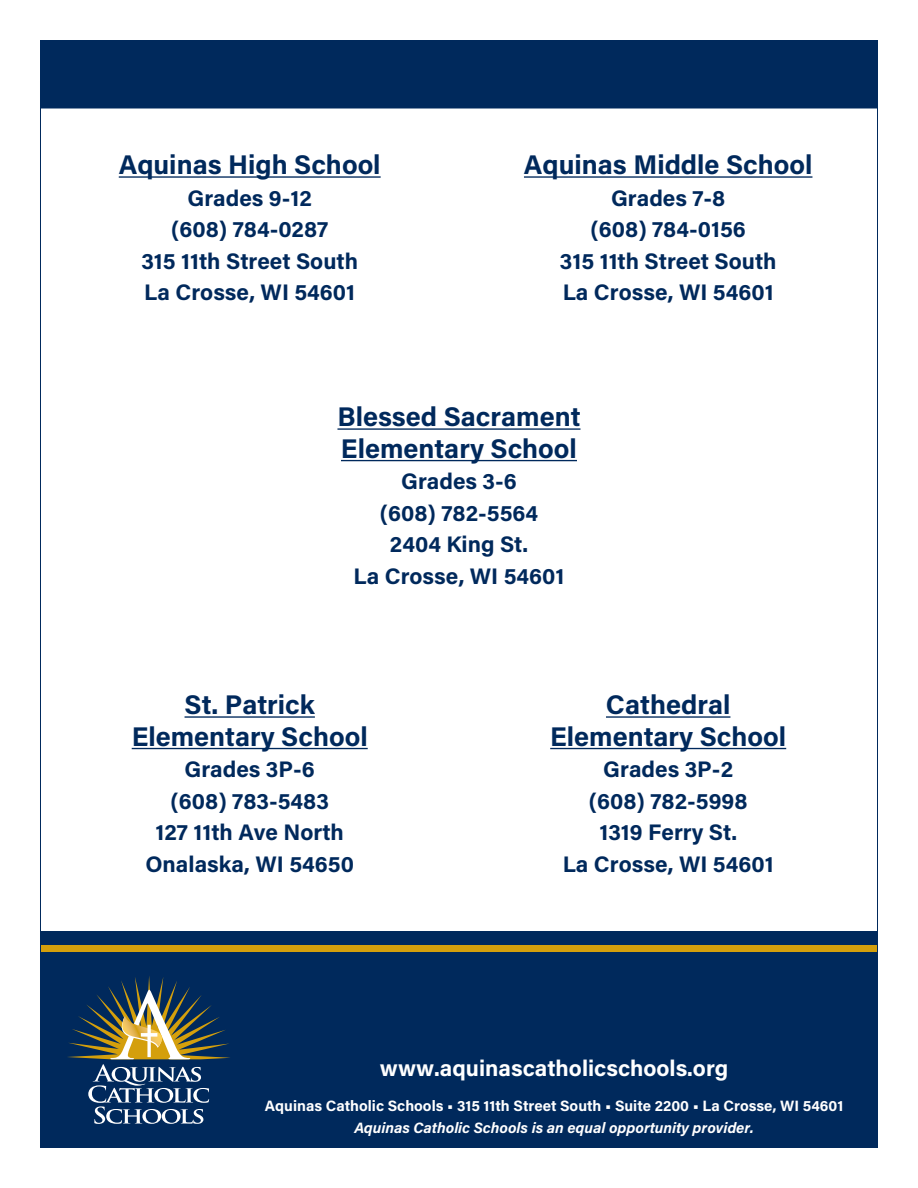
<style>
.page{position:relative;width:918px;height:1188px;background:#fff}
.page>*{position:absolute;margin:0;border:0;box-sizing:border-box;transform-origin:0 0}
.t1{font:700 27px/31.5px "Acumin Pro";color:#00295c;text-align:center}
.t2{font:700 22.5px/31.5px "Acumin Pro";color:#00295c;text-align:center}
.t3{font:700 22.5px "Acumin Pro";color:#fff}
.t4{font:700 15px "Acumin Pro";color:#fff}
.t5{font:italic 700 15px "Acumin Pro";color:#fff}
</style>
<div class="page">
<div style="left:40px;top:40px;width:838px;height:68px;background:#00295c"></div>
<div style="left:40px;top:931px;width:838px;height:217px;background:#00295c"></div>
<hr style="left:119px;top:176px;width:262px;height:2px;background:#00295c">
<hr style="left:524px;top:176px;width:288px;height:2px;background:#00295c">
<hr style="left:185px;top:716px;width:130px;height:2px;background:#00295c">
<hr style="left:132px;top:748px;width:236px;height:1px;background:#00295c">
<hr style="left:606px;top:716px;width:124px;height:2px;background:#00295c">
<hr style="left:550px;top:748px;width:236px;height:1px;background:#00295c">
<hr style="left:337px;top:428px;width:244px;height:2px;background:#00295c">
<hr style="left:341px;top:460px;width:236px;height:1px;background:#00295c">
<div style="left:40px;top:945px;width:838px;height:7px;background:#d49f0c"></div>
<svg style="left:68px;top:976px;width:162px;height:148px"></svg>
<p class="t1" style="left:119px;top:148px;width:263px">Aquinas High School</p>
<p class="t2" style="left:141px;top:181px;width:218px">Grades 9-12<br>(608) 784-0287<br>315 11th Street South<br>La Crosse, WI 54601</p>
<p class="t1" style="left:524px;top:148px;width:290px">Aquinas Middle School</p>
<p class="t2" style="left:560px;top:181px;width:218px">Grades 7-8<br>(608) 784-0156<br>315 11th Street South<br>La Crosse, WI 54601</p>
<p class="t1" style="left:337px;top:400px;width:245px;text-align:left">Blessed Sacrament<br>Elementary School</p>
<p class="t2" style="left:354px;top:465px;width:213px">Grades 3-6<br>(608) 782-5564<br>2404 King St.<br>La Crosse, WI 54601</p>
<p class="t1" style="left:132px;top:688px;width:238px">St. Patrick<br>Elementary School</p>
<p class="t2" style="left:145px;top:753px;width:210px">Grades 3P-6<br>(608) 783-5483<br>127 11th Ave North<br>Onalaska, WI 54650</p>
<p class="t1" style="left:550px;top:688px;width:238px">Cathedral<br>Elementary School</p>
<p class="t2" style="left:563px;top:753px;width:213px">Grades 3P-2<br>(608) 782-5998<br>1319 Ferry St.<br>La Crosse, WI 54601</p>
<p class="t3" style="left:380px;top:1053px;width:350px">www.aquinascatholicschools.org</p>
<p class="t4" style="left:265px;top:1095px;width:580px">Aquinas Catholic Schools • 315 11th Street South • Suite 2200 • La Crosse, WI 54601</p>
<p class="t5" style="left:354px;top:1117px;width:401px">Aquinas Catholic Schools is an equal opportunity provider.</p>
</div>
